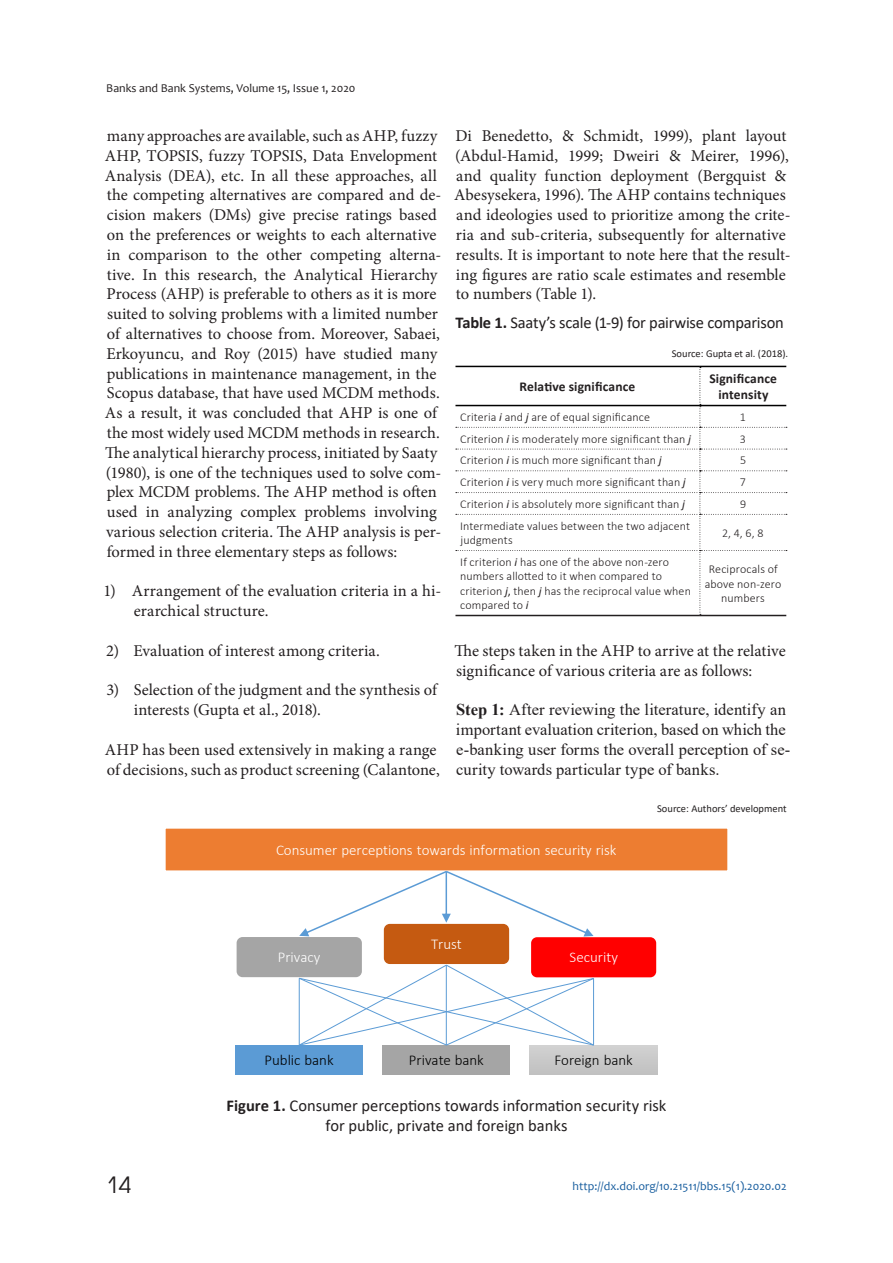
<style>
.page{position:relative;width:893px;height:1263px;background:#fff}
.page>*{position:absolute;margin:0;border:0;box-sizing:border-box;transform-origin:0 0}
.t1{font:22.5px "Avant Garde Gothic C";color:#231f20}
.t2{font:16.5px/19.8px "Minion Pro";color:#231f20}
.t3{font:16.5px/19.8px "Times New Roman";letter-spacing:.005em;color:#231f20}
.t4{font:16.5px/19.8px "Calibri";letter-spacing:-.005em;color:#231f20;text-align:center}
.t5{font:300 15px "Calibri";color:#fff}
.t6{font:300 15px "Calibri";color:#000}
.t7{font:700 13.5px/16.2px "Calibri";letter-spacing:.01em;color:#231f20;text-align:center}
.t8{font:300 12px/14.4px "Calibri";letter-spacing:.01em;color:#231f20}
.t9{font:12px "Candara";color:#175d9e}
.t10{font:12px "Candara";color:#231f20}
.t11{font:10.5px "Calibri";color:#231f20}
.s1{font-weight:700}
.s2{font-weight:400;font-style:italic}
.s3{font-weight:400}
</style>
<div class="page">
<hr style="left:455px;top:366px;width:245px;height:1px;background:#000">
<hr style="left:700px;top:366px;width:86px;height:1px;background:#000">
<hr style="left:455px;top:405px;width:245px;height:1px;background:#000">
<svg style="left:456px;top:367px;width:331px;height:248px"></svg>
<hr style="left:455px;top:615px;width:245px;height:1px;background:#231f20">
<hr style="left:700px;top:615px;width:86px;height:1px;background:#231f20">
<div style="left:235px;top:936px;width:128px;height:42px;background:#a5a5a5;border-radius:7px"></div>
<div style="left:234px;top:935px;width:130px;height:44px;border:2px solid #fff;border-radius:7px"></div>
<div style="left:383px;top:923px;width:127px;height:42px;background:#c55a11;border-radius:7px"></div>
<div style="left:381px;top:921px;width:130px;height:45px;border:2px solid #fff;border-radius:7px"></div>
<div style="left:530px;top:936px;width:127px;height:42px;background:#f00;border-radius:7px"></div>
<div style="left:529px;top:935px;width:129px;height:45px;border:2px solid #fff;border-radius:7px"></div>
<div style="left:235px;top:1045px;width:128px;height:30px;background:#5b9bd5"></div>
<div style="left:383px;top:1045px;width:127px;height:30px;background:#a5a5a5"></div>
<div style="left:530px;top:1045px;width:127px;height:30px;background:#c8c8c8"></div>
<div style="left:164px;top:827px;width:564px;height:44px;background:#ed7d31"></div>
<div style="left:163px;top:826px;width:567px;height:47px;border:2px solid #fff"></div>
<svg style="left:299px;top:871px;width:294px;height:65px"></svg>
<svg style="left:298px;top:964px;width:296px;height:82px"></svg>
<hr style="left:593px;top:978px;width:1px;height:67px;background:#5b9bd5">
<p class="t10" style="left:106px;top:83px;width:251px">Banks and Bank Systems, Volume 15, Issue 1, 2020</p>
<p class="t2" style="left:105px;top:127px;width:338px">many approaches are available, such as AHP, fuzzy AHP, TOPSIS, fuzzy TOPSIS, Data Envelopment Analysis (DEA), etc. In all these approaches, all the competing alternatives are compared and de&shy;cision makers (DMs) give precise ratings based on the preferences or weights to each alternative in comparison to the other competing alterna&shy;tive. In this research, the Analytical Hierarchy Process (AHP) is preferable to others as it is more suited to solving problems with a limited number of alternatives to choose from. Moreover, Sabaei, Erkoyuncu, and Roy (2015) have studied many publications in maintenance management, in the Scopus database, that have used MCDM methods.<br>As a result, it was concluded that AHP is one of the most widely used MCDM methods in research.<br>The analytical hierarchy process, initiated by Saaty (1980), is one of the techniques used to solve com&shy;plex MCDM problems. The AHP method is often used in analyzing complex problems involving various selection criteria. The AHP analysis is per&shy;formed in three elementary steps as follows:</p>
<p class="t2" style="left:134px;top:583px;width:309px;text-indent:-30px">1) Arrangement of the evaluation criteria in a hi&shy;erarchical structure.</p>
<p class="t2" style="left:106px;top:642px;width:275px">2) Evaluation of interest among criteria.</p>
<p class="t2" style="left:134px;top:682px;width:305px;text-indent:-27px">3) Selection of the judgment and the synthesis of interests (Gupta et al., 2018).</p>
<p class="t2" style="left:105px;top:741px;width:336px">AHP has been used extensively in making a range of decisions, such as product screening (Calantone,</p>
<p class="t2" style="left:454px;top:127px;width:338px">Di Benedetto, &amp; Schmidt, 1999), plant layout (Abdul-Hamid, 1999; Dweiri &amp; Meirer, 1996), and quality function deployment (Bergquist &amp; Abesysekera, 1996). The AHP contains techniques and ideologies used to prioritize among the crite&shy;ria and sub-criteria, subsequently for alternative results. It is important to note here that the result&shy;ing figures are ratio scale estimates and resemble to numbers (Table 1).</p>
<p class="t4" style="left:455px;top:313px;width:330px"><span class="s1">Table 1.</span> Saaty’s scale (1-9) for pairwise comparison</p>
<p class="t11" style="left:672px;top:350px;width:118px">Source: Gupta et al. (2018).</p>
<p class="t7" style="left:520px;top:378px;width:117px">Relative significance</p>
<p class="t7" style="left:709px;top:370px;width:69px">Significance intensity</p>
<p class="t8" style="left:460px;top:410px;width:191px">Criteria <span class="s2">i</span> and <span class="s2">j</span> are of equal significance</p>
<p class="t8" style="left:740px;top:410px;width:8px">1</p>
<p class="t8" style="left:460px;top:432px;width:232px">Criterion <span class="s2">i</span> is moderately more significant than <span class="s2">j</span></p>
<p class="t8" style="left:740px;top:432px;width:8px">3</p>
<p class="t8" style="left:460px;top:454px;width:203px">Criterion <span class="s2">i</span> is much more significant than <span class="s2">j</span></p>
<p class="t8" style="left:740px;top:454px;width:8px">5</p>
<p class="t8" style="left:460px;top:476px;width:227px">Criterion <span class="s2">i</span> is very much more significant than <span class="s2">j</span></p>
<p class="t8" style="left:740px;top:476px;width:8px">7</p>
<p class="t8" style="left:460px;top:498px;width:226px">Criterion <span class="s2">i</span> is absolutely more significant than <span class="s2">j</span></p>
<p class="t8" style="left:740px;top:498px;width:8px">9</p>
<p class="t8" style="left:460px;top:518px;width:231px">Intermediate values between the two adjacent judgments</p>
<p class="t8" style="left:722px;top:526px;width:43px">2, 4, 6, 8</p>
<p class="t8" style="left:460px;top:555px;width:232px">If criterion <span class="s2">i</span> has one of the above non-zero numbers allotted to it when compared to criterion <span class="s2">j</span><span class="s3">,</span> then <span class="s2">j</span> has the reciprocal value when compared to <span class="s2">i</span></p>
<p class="t8" style="left:705px;top:562px;width:78px;text-align:center">Reciprocals of above non-zero numbers</p>
<p class="t2" style="left:454px;top:642px;width:333px">The steps taken in the AHP to arrive at the relative significance of various criteria are as follows:</p>
<p class="t3" style="left:456px;top:701px;width:336px"><span class="s1">Step 1:</span> After reviewing the literature, identify an important evaluation criterion, based on which the e-banking user forms the overall perception of se&shy;curity towards particular type of banks.</p>
<p class="t11" style="left:657px;top:801px;width:131px">Source: Authors’ development</p>
<p class="t5" style="left:276px;top:840px;width:342px">Consumer perceptions towards information security risk</p>
<p class="t5" style="left:278px;top:948px;width:44px">Privacy</p>
<p class="t5" style="left:431px;top:935px;width:32px">Trust</p>
<p class="t5" style="left:570px;top:948px;width:50px">Security</p>
<p class="t6" style="left:265px;top:1051px;width:71px">Public bank</p>
<p class="t6" style="left:409px;top:1051px;width:76px">Private bank</p>
<p class="t6" style="left:554px;top:1051px;width:80px">Foreign bank</p>
<h1 class="t1" style="left:106px;top:1172px;width:26px">14</h1>
<p class="t4" style="left:226px;top:1095px;width:441px"><span class="s1">Figure 1.</span> Consumer perceptions towards information security risk for public, private and foreign banks</p>
<p class="t9" style="left:573px;top:1181px;width:216px">http://dx.doi.org/10.21511/bbs.15(1).2020.02</p>
</div>
